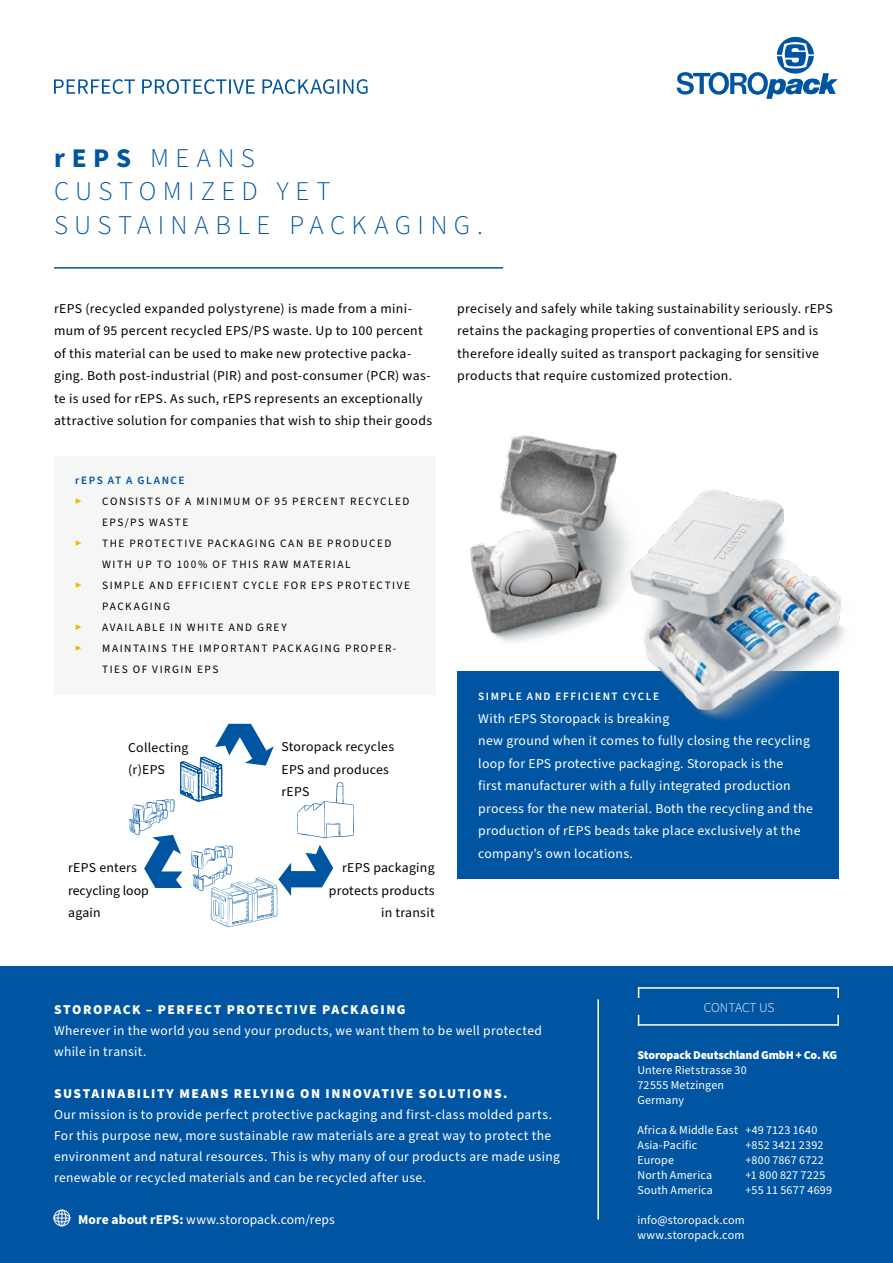
<style>
.page{position:relative;width:893px;height:1263px;background:#fff}
.page>*{position:absolute;margin:0;border:0;box-sizing:border-box;transform-origin:0 0}
.Headline__blue__ligh{font:300 27px "Source Sans Pro";letter-spacing:.235em;color:#0055a3}
.Text_body_white__reg{font:13.5px/22.5px "Source Sans Pro";letter-spacing:.02em;color:#fff}
.Text_body_black__reg{font:13.5px/22.5px "Source Sans Pro";letter-spacing:.025em;color:#000}
.t1{font:900 13.5px "Source Sans Pro";letter-spacing:.115em;color:#fff}
.Text_body_black__reg-2{font:13.5px/22.5px "Source Sans Pro";letter-spacing:.005em;color:#000}
.t2{font:300 13.5px "Source Sans Pro";letter-spacing:-.01em;color:#fff}
.t3{font:12px/15px "Source Sans Pro";letter-spacing:.015em;color:#fff}
.t4{font:11.25px/21px "Source Sans Pro";letter-spacing:.135em;color:#000}
.Subheadline_white__s{font:600 11.25px "Source Sans Pro";letter-spacing:.135em;color:#fff}
.Subheadline_blue__se{font:600 11.25px "Source Sans Pro";letter-spacing:.135em;color:#0055a3}
.t5{font:11.25px "Source Sans Pro";color:#fab200}
.s1{font-weight:700}
.s2{font-weight:900}
</style>
<div class="page">
<svg style="left:677px;top:37px;width:161px;height:62px"></svg>
<svg style="left:54px;top:79px;width:314px;height:15px"></svg>
<div style="left:0;top:966px;width:893px;height:297px;background:#0055a3"></div>
<hr style="left:597px;top:999px;width:2px;height:220px;background:#fff">
<svg style="left:54px;top:1210px;width:16px;height:16px"></svg>
<hr style="left:54px;top:267px;width:449px;height:2px;background:#0055a3">
<hr style="left:638px;top:987px;width:201px;height:2px;background:#fff">
<svg style="left:837px;top:987px;width:2px;height:11px"></svg>
<hr style="left:638px;top:1024px;width:201px;height:2px;background:#fff">
<svg style="left:837px;top:1015px;width:2px;height:11px"></svg>
<div style="left:54px;top:456px;width:382px;height:239px;background:#f5f6f6"></div>
<div style="left:457px;top:672px;width:382px;height:207px;background:#0055a3"></div>
<svg style="left:129px;top:724px;width:225px;height:203px"></svg>
<img style="left:607px;top:490px;width:238px;height:230px">
<img style="left:470px;top:435px;width:200px;height:215px">
<p class="Headline__blue__ligh" style="left:54px;top:140px;width:202px"><span class="s1">rEPS</span> MEANS</p>
<p class="Headline__blue__ligh" style="left:54px;top:173px;width:278px">CUSTOMIZED YET</p>
<p class="Headline__blue__ligh" style="left:54px;top:207px;width:430px">SUSTAINABLE PACKAGING.</p>
<p class="Text_body_black__reg" style="left:54px;top:297px;width:380px">rEPS (recycled expanded polystyrene) is made from a mini&shy;mum of 95 percent recycled EPS/PS waste. Up to 100 percent of this material can be used to make new protective packa&shy;ging. Both post-industrial (PIR) and post-consumer (PCR) was&shy;te is used for rEPS. As such, rEPS represents an exceptionally attractive solution for companies that wish to ship their goods</p>
<p class="Text_body_black__reg" style="left:457px;top:297px;width:377px">precisely and safely while taking sustainability seriously. rEPS retains the packaging properties of conventional EPS and is therefore ideally suited as transport packaging for sensitive products that require customized protection.</p>
<p class="Subheadline_blue__se" style="left:75px;top:473px;width:111px">rEPS AT A GLANCE</p>
<p class="t5" style="left:75px;top:494px;width:8px">▶</p>
<p class="t4" style="left:102px;top:491px;width:309px">CONSISTS OF A MINIMUM OF 95 PERCENT RECYCLED<br>EPS/PS WASTE</p>
<p class="t5" style="left:75px;top:536px;width:8px">▶</p>
<p class="t4" style="left:102px;top:533px;width:291px">THE PROTECTIVE PACKAGING CAN BE PRODUCED<br>WITH UP TO 100% OF THIS RAW MATERIAL</p>
<p class="t5" style="left:75px;top:578px;width:8px">▶</p>
<p class="t4" style="left:102px;top:575px;width:309px">SIMPLE AND EFFICIENT CYCLE FOR EPS PROTECTIVE<br>PACKAGING</p>
<p class="t5" style="left:75px;top:620px;width:8px">▶</p>
<p class="t4" style="left:102px;top:617px;width:186px">AVAILABLE IN WHITE AND GREY</p>
<p class="t5" style="left:75px;top:641px;width:8px">▶</p>
<p class="t4" style="left:102px;top:638px;width:296px">MAINTAINS THE IMPORTANT PACKAGING PROPER-<br>TIES OF VIRGIN EPS</p>
<p class="Text_body_black__reg" style="left:128px;top:736px;width:62px">Collecting (r)EPS</p>
<p class="Text_body_black__reg" style="left:281px;top:736px;width:114px">Storopack recycles<br>EPS and produces rEPS</p>
<p class="Text_body_black__reg-2" style="left:68px;top:857px;width:82px">rEPS enters recycling loop again</p>
<p class="Text_body_black__reg" style="left:329px;top:857px;width:107px;text-align:right">rEPS packaging protects products in transit</p>
<p class="Subheadline_white__s" style="left:478px;top:689px;width:182px">SIMPLE AND EFFICIENT CYCLE</p>
<p class="Text_body_white__reg" style="left:478px;top:707px;width:336px">With rEPS Storopack is breaking<br>new ground when it comes to fully closing the recycling loop for EPS protective packaging. Storopack is the<br>first manufacturer with a fully integrated production process for the new material. Both the recycling and the production of rEPS beads take place exclusively at the company’s own locations.</p>
<p class="t1" style="left:54px;top:1000px;width:353px">STOROPACK – PERFECT PROTECTIVE PACKAGING</p>
<p class="Text_body_white__reg" style="left:54px;top:1020px;width:489px;line-height:21px">Wherever in the world you send your products, we want them to be well protected while in transit.</p>
<p class="t1" style="left:54px;top:1084px;width:455px">SUSTAINABILITY MEANS RELYING ON INNOVATIVE SOLUTIONS.</p>
<p class="Text_body_white__reg" style="left:54px;top:1103px;width:500px">Our mission is to provide perfect protective packaging and first-class molded parts.</p>
<p class="Text_body_white__reg" style="left:54px;top:1125px;width:507px;line-height:21px">For this purpose new, more sustainable raw materials are a great way to protect the environment and natural resources. This is why many of our products are made using renewable or recycled materials and can be recycled after use.</p>
<p class="Text_body_white__reg" style="left:78px;top:1208px;width:258px"><span class="s1">More about rEPS:</span> www.storopack.com/reps</p>
<p class="t2" style="left:704px;top:999px;width:72px">CONTACT US</p>
<p class="t3" style="left:637px;top:1047px;width:201px"><span class="s2">Storopack Deutschland GmbH + Co. KG<br></span>Untere Rietstrasse 30<br>72555 Metzingen<br>Germany</p>
<p class="t3" style="left:637px;top:1122px;width:182px">Africa &amp; Middle East +49 7123 1640<br>Asia-Pacific</p>
<p class="t3" style="left:745px;top:1137px;width:79px">+852 3421 2392</p>
<p class="t3" style="left:637px;top:1152px;width:38px">Europe</p>
<p class="t3" style="left:745px;top:1152px;width:80px">+800 7867 6722</p>
<p class="t3" style="left:637px;top:1167px;width:76px">North America</p>
<p class="t3" style="left:745px;top:1167px;width:81px">+1 800 827 7225</p>
<p class="t3" style="left:637px;top:1182px;width:77px">South America</p>
<p class="t3" style="left:745px;top:1182px;width:88px">+55 11 5677 4699</p>
<p class="t3" style="left:637px;top:1212px;width:109px">info@storopack.com www.storopack.com</p>
</div>
